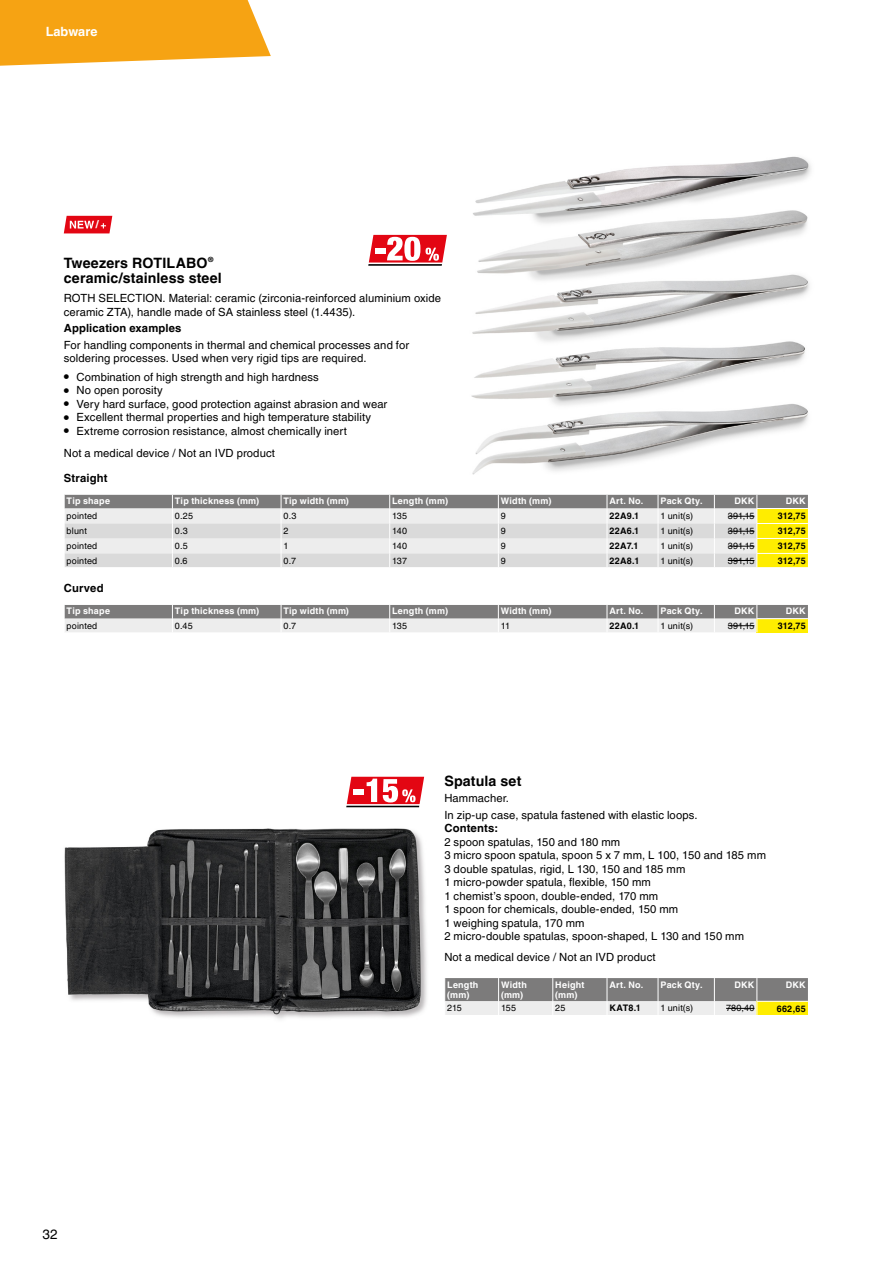
<style>
.page{position:relative;width:893px;height:1263px;background:#fff}
.page>*{position:absolute;margin:0;border:0;box-sizing:border-box;transform-origin:0 0}
.DE_Produktbezeichnun{font:700 14.25px/15px "Helvetica LT Pro";letter-spacing:.01em;color:#000}
.t1{font:13.5px "Helvetica LT Pro";color:#000}
.t2{font:700 12.75px "Helvetica LT Pro";color:#fff}
.DE_00_Basisformat{font:11.25px/13.5px "Helvetica LT Pro";letter-spacing:.01em;color:#000}
.DE_LH_Textheader{font:700 11.25px "Helvetica LT Pro";letter-spacing:.01em;color:#000}
.DE_Produktbezeichnun-2{font:700 11.25px "Helvetica LT Pro";letter-spacing:.015em;color:#000}
.DE_00_Basisformat-2{font:700 11.25px "Helvetica World";letter-spacing:.01em;color:#000}
.t3{font:700 10.8px "Helvetica LT Pro";color:#fff}
.TabKopfLinksWeiß{font:700 9px/10.8px "Helvetica LT Pro";letter-spacing:.025em;color:#fff}
.TabKoerperLinks{font:9px "Helvetica LT Pro";letter-spacing:.02em;color:#000}
.TabBestNr{font:700 9px "Helvetica LT Pro";letter-spacing:.035em;color:#000}
.TabStreichpreis{font:9px "Helvetica LT Pro";letter-spacing:-.005em;color:#000}
.TabSonderpreis{font:700 9px "Helvetica LT Pro";letter-spacing:.01em;color:#000}
.TabKopfRechtsWeiß{font:700 9px "Helvetica LT Pro";letter-spacing:.025em;color:#fff}
.s1{font-size:15px}
</style>
<div class="page">
<svg style="left:0;top:0;width:271px;height:66px;background:#f7ad2e"></svg>
<img style="left:471px;top:156px;width:340px;height:319px">
<svg style="left:64px;top:495px;width:744px;height:72px;background:#d2d1c5"></svg>
<svg style="left:64px;top:605px;width:744px;height:27px;background:#b6b5ad"></svg>
<img style="left:64px;top:828px;width:363px;height:191px">
<svg style="left:445px;top:978px;width:363px;height:37px;background:#a8a79b"></svg>
<hr style="left:368px;top:264px;width:74px;height:2px;background:#000">
<svg style="left:369px;top:235px;width:78px;height:27px"></svg>
<hr style="left:346px;top:806px;width:73px;height:1px;background:#000">
<svg style="left:347px;top:777px;width:77px;height:27px"></svg>
<svg style="left:64px;top:216px;width:48px;height:17px"></svg>
<p class="t2" style="left:46px;top:24px;width:53px">Labware</p>
<p class="t3" style="left:96px;top:218px;width:4px">/</p>
<p class="DE_Produktbezeichnun" style="left:64px;top:255px;width:160px">Tweezers ROTILABO<sup>® </sup>ceramic/stainless steel</p>
<p class="DE_00_Basisformat" style="left:64px;top:291px;width:379px">ROTH SELECTION. Material: ceramic (zirconia-reinforced aluminium oxide ceramic ZTA), handle made of SA stainless steel (1.4435).</p>
<p class="DE_LH_Textheader" style="left:64px;top:321px;width:119px">Application examples</p>
<p class="DE_00_Basisformat" style="left:64px;top:338px;width:347px">For handling components in thermal and chemical processes and for soldering processes. Used when very rigid tips are required.</p>
<p class="DE_00_Basisformat" style="left:64px;top:370px;width:257px"><span class="s1">•</span> Combination of high strength and high hardness</p>
<p class="DE_00_Basisformat" style="left:64px;top:383px;width:101px"><span class="s1">•</span> No open porosity</p>
<p class="DE_00_Basisformat" style="left:64px;top:397px;width:325px"><span class="s1">•</span> Very hard surface, good protection against abrasion and wear</p>
<p class="DE_00_Basisformat" style="left:64px;top:410px;width:309px"><span class="s1">•</span> Excellent thermal properties and high temperature stability</p>
<p class="DE_00_Basisformat" style="left:64px;top:424px;width:285px"><span class="s1">•</span> Extreme corrosion resistance, almost chemically inert</p>
<p class="DE_00_Basisformat" style="left:64px;top:446px;width:213px">Not a medical device / Not an IVD product</p>
<p class="TabKopfLinksWeiß" style="left:67px;top:496px;width:45px">Tip shape</p>
<p class="TabKopfLinksWeiß" style="left:175px;top:496px;width:86px">Tip thickness (mm)</p>
<p class="TabKopfLinksWeiß" style="left:284px;top:496px;width:67px">Tip width (mm)</p>
<p class="TabKopfLinksWeiß" style="left:392px;top:496px;width:57px">Length (mm)</p>
<p class="TabKopfLinksWeiß" style="left:501px;top:496px;width:52px">Width (mm)</p>
<p class="TabKopfLinksWeiß" style="left:609px;top:496px;width:35px">Art. No.</p>
<p class="TabKopfLinksWeiß" style="left:660px;top:496px;width:44px">Pack Qty.</p>
<p class="TabKopfRechtsWeiß" style="left:734px;top:496px;width:21px">DKK</p>
<p class="TabKopfRechtsWeiß" style="left:786px;top:496px;width:21px">DKK</p>
<p class="TabKoerperLinks" style="left:67px;top:511px;width:32px">pointed</p>
<p class="TabKoerperLinks" style="left:175px;top:511px;width:20px">0.25</p>
<p class="TabKoerperLinks" style="left:284px;top:511px;width:14px">0.3</p>
<p class="TabKoerperLinks" style="left:392px;top:511px;width:17px">135</p>
<p class="TabKoerperLinks" style="left:501px;top:511px;width:7px">9</p>
<p class="TabBestNr" style="left:609px;top:511px;width:31px">22A9.1</p>
<p class="TabKoerperLinks" style="left:660px;top:511px;width:34px">1 unit(s)</p>
<p class="TabStreichpreis" style="left:728px;top:511px;width:28px">391,15</p>
<p class="TabSonderpreis" style="left:778px;top:511px;width:30px">312,75</p>
<p class="TabKoerperLinks" style="left:67px;top:526px;width:22px">blunt</p>
<p class="TabKoerperLinks" style="left:175px;top:526px;width:14px">0.3</p>
<p class="TabKoerperLinks" style="left:284px;top:526px;width:7px">2</p>
<p class="TabKoerperLinks" style="left:392px;top:526px;width:16px">140</p>
<p class="TabKoerperLinks" style="left:501px;top:526px;width:7px">9</p>
<p class="TabBestNr" style="left:609px;top:525px;width:31px">22A6.1</p>
<p class="TabKoerperLinks" style="left:660px;top:526px;width:34px">1 unit(s)</p>
<p class="TabStreichpreis" style="left:728px;top:526px;width:28px">391,15</p>
<p class="TabSonderpreis" style="left:778px;top:525px;width:30px">312,75</p>
<p class="TabKoerperLinks" style="left:67px;top:541px;width:32px">pointed</p>
<p class="TabKoerperLinks" style="left:175px;top:541px;width:14px">0.5</p>
<p class="TabKoerperLinks" style="left:284px;top:541px;width:7px">1</p>
<p class="TabKoerperLinks" style="left:392px;top:541px;width:16px">140</p>
<p class="TabKoerperLinks" style="left:501px;top:541px;width:7px">9</p>
<p class="TabBestNr" style="left:609px;top:540px;width:30px">22A7.1</p>
<p class="TabKoerperLinks" style="left:660px;top:541px;width:34px">1 unit(s)</p>
<p class="TabStreichpreis" style="left:728px;top:541px;width:28px">391,15</p>
<p class="TabSonderpreis" style="left:778px;top:540px;width:30px">312,75</p>
<p class="TabKoerperLinks" style="left:67px;top:555px;width:32px">pointed</p>
<p class="TabKoerperLinks" style="left:175px;top:555px;width:14px">0.6</p>
<p class="TabKoerperLinks" style="left:284px;top:555px;width:14px">0.7</p>
<p class="TabKoerperLinks" style="left:392px;top:555px;width:16px">137</p>
<p class="TabKoerperLinks" style="left:501px;top:555px;width:7px">9</p>
<p class="TabBestNr" style="left:609px;top:555px;width:31px">22A8.1</p>
<p class="TabKoerperLinks" style="left:660px;top:555px;width:34px">1 unit(s)</p>
<p class="TabStreichpreis" style="left:728px;top:555px;width:28px">391,15</p>
<p class="TabSonderpreis" style="left:778px;top:555px;width:30px">312,75</p>
<p class="DE_Produktbezeichnun-2" style="left:64px;top:471px;width:45px">Straight</p>
<p class="DE_Produktbezeichnun-2" style="left:64px;top:581px;width:41px">Curved</p>
<p class="TabKopfLinksWeiß" style="left:67px;top:606px;width:45px">Tip shape</p>
<p class="TabKopfLinksWeiß" style="left:175px;top:606px;width:86px">Tip thickness (mm)</p>
<p class="TabKopfLinksWeiß" style="left:284px;top:606px;width:67px">Tip width (mm)</p>
<p class="TabKopfLinksWeiß" style="left:392px;top:606px;width:57px">Length (mm)</p>
<p class="TabKopfLinksWeiß" style="left:501px;top:606px;width:52px">Width (mm)</p>
<p class="TabKopfLinksWeiß" style="left:609px;top:606px;width:35px">Art. No.</p>
<p class="TabKopfLinksWeiß" style="left:660px;top:606px;width:44px">Pack Qty.</p>
<p class="TabKopfRechtsWeiß" style="left:734px;top:606px;width:21px">DKK</p>
<p class="TabKopfRechtsWeiß" style="left:786px;top:606px;width:21px">DKK</p>
<p class="TabKoerperLinks" style="left:67px;top:620px;width:32px">pointed</p>
<p class="TabKoerperLinks" style="left:175px;top:620px;width:19px">0.45</p>
<p class="TabKoerperLinks" style="left:284px;top:620px;width:14px">0.7</p>
<p class="TabKoerperLinks" style="left:392px;top:620px;width:17px">135</p>
<p class="TabKoerperLinks" style="left:501px;top:620px;width:11px">11</p>
<p class="TabBestNr" style="left:609px;top:620px;width:31px">22A0.1</p>
<p class="TabKoerperLinks" style="left:660px;top:620px;width:34px">1 unit(s)</p>
<p class="TabStreichpreis" style="left:728px;top:620px;width:28px">391,15</p>
<p class="TabSonderpreis" style="left:778px;top:621px;width:30px">312,75</p>
<p class="DE_Produktbezeichnun" style="left:444px;top:773px;width:79px">Spatula set</p>
<p class="DE_00_Basisformat" style="left:444px;top:791px;width:66px">Hammacher.</p>
<p class="DE_00_Basisformat" style="left:444px;top:808px;width:255px">In zip-up case, spatula fastened with elastic loops.</p>
<p class="DE_00_Basisformat-2" style="left:444px;top:822px;width:55px">Contents:</p>
<p class="DE_00_Basisformat" style="left:444px;top:835px;width:177px">2 spoon spatulas, 150 and 180 mm</p>
<p class="DE_00_Basisformat" style="left:444px;top:848px;width:323px">3 micro spoon spatula, spoon 5 x 7 mm, L 100, 150 and 185 mm</p>
<p class="DE_00_Basisformat" style="left:444px;top:862px;width:242px">3 double spatulas, rigid, L 130, 150 and 185 mm</p>
<p class="DE_00_Basisformat" style="left:444px;top:875px;width:208px">1 micro-powder spatula, flexible, 150 mm</p>
<p class="DE_00_Basisformat" style="left:444px;top:889px;width:215px">1 chemist’s spoon, double-ended, 170 mm</p>
<p class="DE_00_Basisformat" style="left:444px;top:902px;width:235px">1 spoon for chemicals, double-ended, 150 mm</p>
<p class="DE_00_Basisformat" style="left:444px;top:916px;width:142px">1 weighing spatula, 170 mm</p>
<p class="DE_00_Basisformat" style="left:444px;top:929px;width:301px">2 micro-double spatulas, spoon-shaped, L 130 and 150 mm</p>
<p class="t1" style="left:43px;top:1226px;width:17px">32</p>
<p class="DE_00_Basisformat" style="left:444px;top:950px;width:213px">Not a medical device / Not an IVD product</p>
<p class="TabKopfLinksWeiß" style="left:447px;top:979px;width:33px">Length (mm)</p>
<p class="TabKopfLinksWeiß" style="left:501px;top:979px;width:27px">Width (mm)</p>
<p class="TabKopfLinksWeiß" style="left:555px;top:979px;width:31px">Height (mm)</p>
<p class="TabKopfLinksWeiß" style="left:609px;top:979px;width:35px">Art. No.</p>
<p class="TabKopfLinksWeiß" style="left:660px;top:979px;width:44px">Pack Qty.</p>
<p class="TabKopfRechtsWeiß" style="left:734px;top:979px;width:21px">DKK</p>
<p class="TabKopfRechtsWeiß" style="left:786px;top:979px;width:21px">DKK</p>
<p class="TabKoerperLinks" style="left:447px;top:1003px;width:16px">215</p>
<p class="TabKoerperLinks" style="left:501px;top:1003px;width:16px">155</p>
<p class="TabKoerperLinks" style="left:555px;top:1003px;width:12px">25</p>
<p class="TabBestNr" style="left:609px;top:1003px;width:33px">KAT8.1</p>
<p class="TabKoerperLinks" style="left:660px;top:1003px;width:34px">1 unit(s)</p>
<p class="TabStreichpreis" style="left:726px;top:1003px;width:30px">780,40</p>
<p class="TabSonderpreis" style="left:777px;top:1003px;width:31px">662,65</p>
</div>
